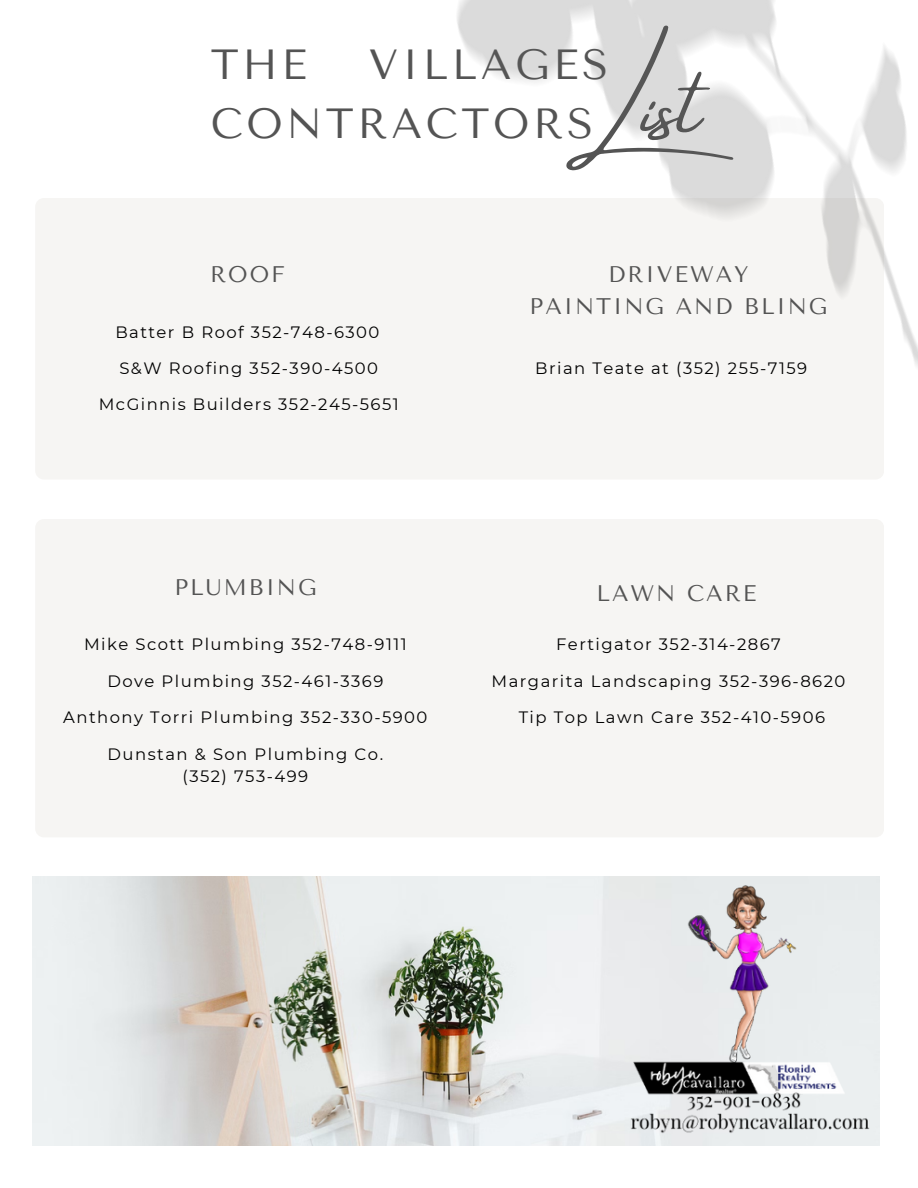
<style>
.page{position:relative;width:918px;height:1188px;background:#fff}
.page>*{position:absolute;margin:0;border:0;box-sizing:border-box;transform-origin:0 0}
.t1{font:85.05px "Amsterdam Four";color:#545454}
.t2{font:42px/58.5px "Tenor Sans";letter-spacing:.09em;color:#545454}
.t3{font:22.5px "Tenor Sans";letter-spacing:.09em;color:#545454}
.t4{font:16.5px "Montserrat";letter-spacing:.09em;color:#000}
</style>
<div class="page">
<div style="left:35px;top:198px;width:849px;height:282px;background:#f6f5f3;border-radius:9px"></div>
<img style="left:32px;top:877px;width:848px;height:269px">
<img style="left:457px;top:0;width:461px;height:367px">
<div style="left:35px;top:519px;width:849px;height:318px;background:#f6f5f3;border-radius:9px"></div>
<img style="left:619px;top:877px;width:256px;height:261px">
<p class="t1" style="left:566px;top:61px;width:169px">List</p>
<p class="t2" style="left:211px;top:36px;width:399px;text-indent:158px">VILLAGES<br>CONTRACTORS</p>
<p class="t2" style="left:211px;top:36px;width:98px">THE</p>
<p class="t3" style="left:210px;top:261px;width:76px">ROOF</p>
<p class="t4" style="left:115px;top:322px;width:266px">Batter B Roof 352-748-6300</p>
<p class="t4" style="left:119px;top:358px;width:260px">S&amp;W Roofing 352-390-4500</p>
<p class="t4" style="left:99px;top:394px;width:301px">McGinnis Builders 352-245-5651</p>
<p class="t3" style="left:608px;top:261px;width:142px">DRIVEWAY</p>
<p class="t3" style="left:530px;top:293px;width:299px">PAINTING AND BLING</p>
<p class="t4" style="left:535px;top:358px;width:273px">Brian Teate at (352) 255-7159</p>
<p class="t3" style="left:174px;top:574px;width:144px">PLUMBING</p>
<p class="t4" style="left:84px;top:634px;width:324px">Mike Scott Plumbing 352-748-9111</p>
<p class="t4" style="left:107px;top:671px;width:278px">Dove Plumbing 352-461-3369</p>
<p class="t4" style="left:63px;top:708px;width:366px">Anthony Torri Plumbing 352-330-5900</p>
<p class="t4" style="left:108px;top:744px;width:277px">Dunstan &amp; Son Plumbing Co.</p>
<p class="t4" style="left:182px;top:766px;width:127px">(352) 753-499</p>
<p class="t3" style="left:597px;top:580px;width:161px">LAWN CARE</p>
<p class="t4" style="left:556px;top:634px;width:226px">Fertigator 352-314-2867</p>
<p class="t4" style="left:492px;top:671px;width:355px">Margarita Landscaping 352-396-8620</p>
<p class="t4" style="left:519px;top:708px;width:308px">Tip Top Lawn Care 352-410-5906</p>
</div>
